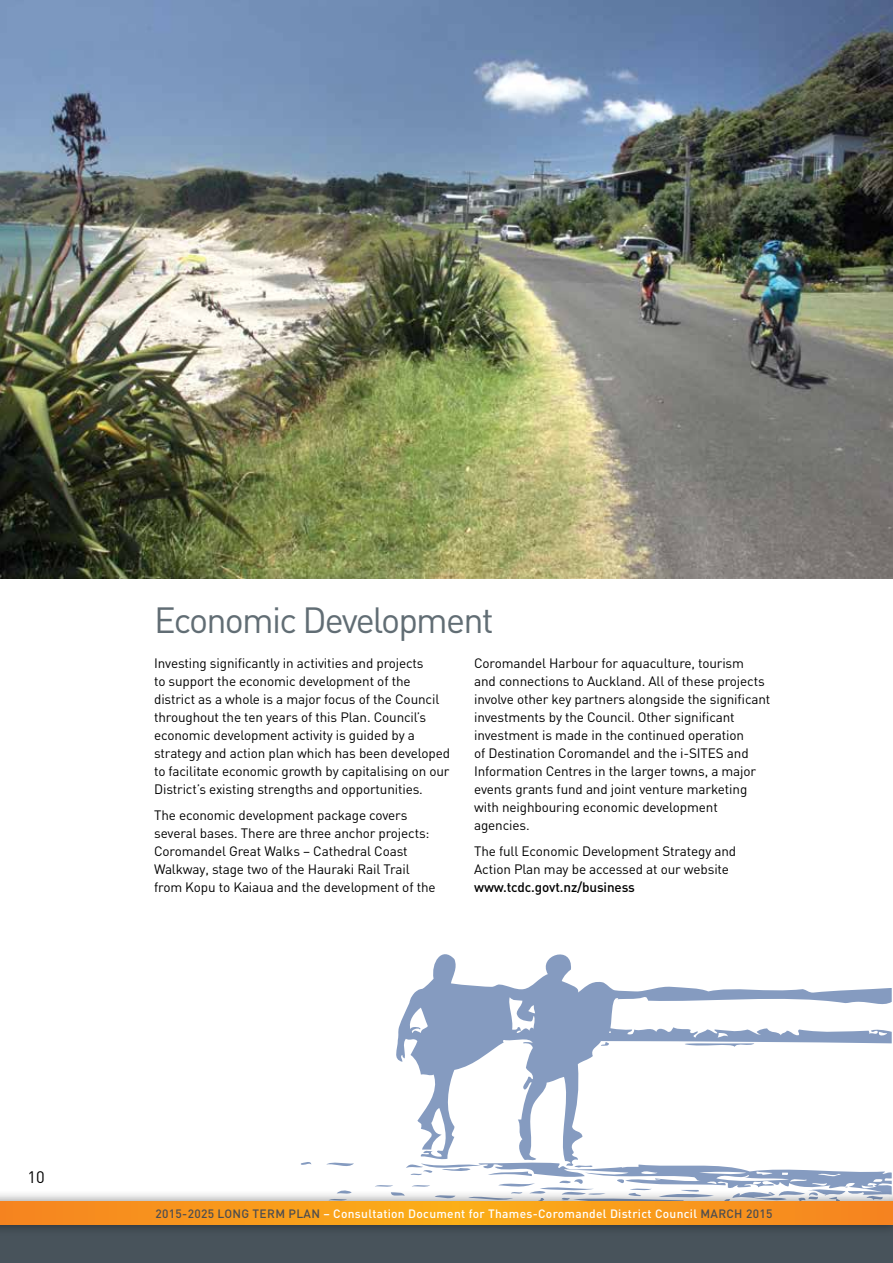
<style>
.page{position:relative;width:893px;height:1263px;background:#fff}
.page>*{position:absolute;margin:0;border:0;box-sizing:border-box;transform-origin:0 0}
.t1{font:36px "DIN";letter-spacing:-.05em;color:#616d74}
.t2{font:16.5px "DIN";color:#000}
.t3{font:13.5px/18px "DIN";letter-spacing:-.01em;color:#000}
.t4{font:500 13.5px "DIN";letter-spacing:-.01em;color:#000}
.t5{font:500 12px "DIN";letter-spacing:.025em;color:#fff}
.s1{color:#4d4d4f}
</style>
<div class="page">
<svg style="left:301px;top:1162px;width:10px;height:3px"></svg>
<svg style="left:326px;top:1162px;width:28px;height:4px"></svg>
<svg style="left:396px;top:954px;width:496px;height:207px"></svg>
<svg style="left:679px;top:1042px;width:75px;height:5px"></svg>
<svg style="left:375px;top:1161px;width:517px;height:29px"></svg>
<img style="left:0;top:0;width:893px;height:578px">
<div style="left:0;top:1222px;width:893px;height:41px;background:#48535b"></div>
<div style="left:0;top:1190px;width:893px;height:46px;background:#000;opacity:.5"></div>
<svg style="left:0;top:1201px;width:893px;height:24px;background:#f8981c"></svg>
<p class="t2" style="left:28px;top:1166px;width:19px">10</p>
<h1 class="t1" style="left:154px;top:598px;width:341px">Economic Development</h1>
<p class="t3" style="left:154px;top:654px;width:297px">Investing significantly in activities and projects<br>to support the economic development of the district as a whole is a major focus of the Council throughout the ten years of this Plan. Council’s economic development activity is guided by a strategy and action plan which has been developed to facilitate economic growth by capitalising on our District’s existing strengths and opportunities.</p>
<p class="t3" style="left:154px;top:806px;width:283px">The economic development package covers several bases. There are three anchor projects:<br>Coromandel Great Walks – Cathedral Coast Walkway, stage two of the Hauraki Rail Trail from Kopu to Kaiaua and the development of the</p>
<p class="t3" style="left:474px;top:654px;width:298px">Coromandel Harbour for aquaculture, tourism<br>and connections to Auckland. All of these projects involve other key partners alongside the significant investments by the Council. Other significant investment is made in the continued operation<br>of Destination Coromandel and the i-SITES and Information Centres in the larger towns, a major events grants fund and joint venture marketing with neighbouring economic development agencies.</p>
<p class="t3" style="left:474px;top:842px;width:264px">The full Economic Development Strategy and<br>Action Plan may be accessed at our website</p>
<p class="t4" style="left:474px;top:879px;width:162px">www.tcdc.govt.nz/business</p>
<p class="t5" style="left:156px;top:1205px;width:618px"><span class="s1">2015-2025 LONG TERM PLAN</span> – Consultation Document for Thames-Coromandel District Council <span class="s1">MARCH 2015</span></p>
</div>
